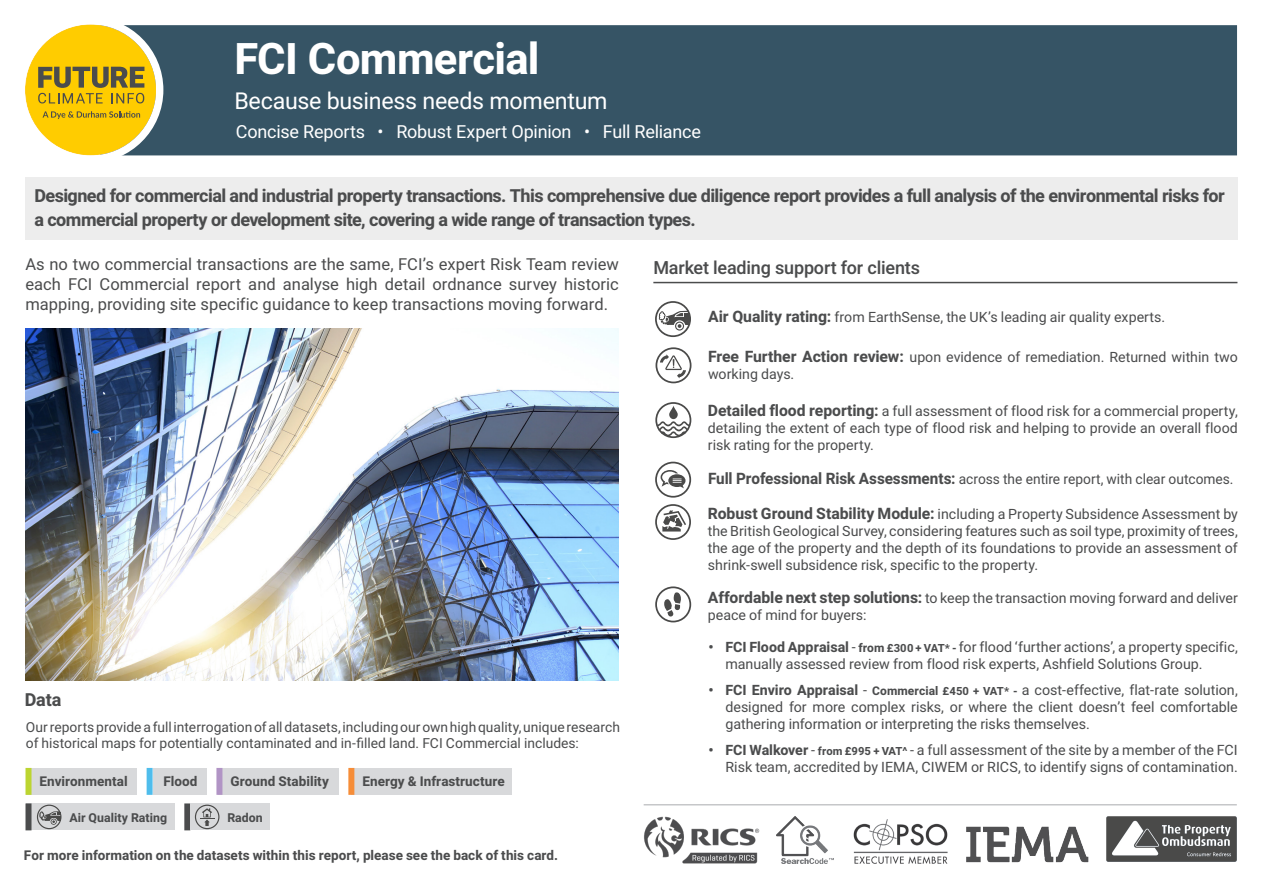
<style>
.page{position:relative;width:1263px;height:893px;background:#fff}
.page>*{position:absolute;margin:0;border:0;box-sizing:border-box;transform-origin:0 0}
.Page_Head_Line{font:700 43.5px "Heebo";letter-spacing:-.015em;color:#fff}
.Page_Intro_Copy{font:23.25px "Heebo";letter-spacing:-.01em;color:#fff}
.Page_Intro_Copy-2{font:700 18px/24.3px "Heebo";letter-spacing:-.03em;color:#4b4c4d}
.Page_Intro_Copy-3{font:18px "Heebo";letter-spacing:-.01em;color:#fff}
.Sub_Head_01{font:500 18px "Heebo";letter-spacing:-.01em;color:#4b4c4d}
.Body_Copy{font:700 18px "Heebo";color:#4b4c4d}
.Sub_Head_01-2{font:16.5px/19.8px "Heebo";color:#4b4c4d;text-align:justify}
.t1{font:14.25px/17.1px "Heebo";color:#4b4c4d}
.Body_Copy-2{font:14.1px/17px "Heebo";color:#4b4c4d}
.Body_Copy-3{font:13.8px/16.6px "Heebo";color:#4b4c4d}
.Sub_Head_01-3{font:700 13.5px "Heebo";color:#4b4c4d}
.Small_Box_Copy{font:700 13.5px "Heebo";letter-spacing:.005em;color:#4b4c4d}
.Small_Box_Copy-2{font:700 12.3px "Heebo";letter-spacing:.005em;color:#4b4c4d}
.s1{font-weight:700;font-size:15.75px}
.s2{font-weight:700}
.s3{font-weight:700;font-size:12px}
.s4{font-weight:700;font-size:11.25px}
</style>
<div class="page">
<div style="left:163px;top:25px;width:1074px;height:130px;background:#365465"></div>
<svg style="left:25px;top:24px;width:138px;height:132px"></svg>
<div style="left:26px;top:177px;width:1212px;height:63px;background:#ededed"></div>
<img style="left:26px;top:328px;width:593px;height:353px">
<hr style="left:653px;top:282px;width:584px;height:1px;background:#4b4c4d">
<div style="left:655px;top:301px;width:36px;height:36px;border:2px solid #4a4a49;border-radius:50%"></div>
<svg style="left:659px;top:311px;width:31px;height:20px"></svg>
<hr style="left:675px;top:317px;width:15px;height:3px;background:#4a4a49">
<div style="left:655px;top:462px;width:36px;height:36px;border:2px solid #4a4a49;border-radius:50%"></div>
<svg style="left:660px;top:470px;width:25px;height:18px"></svg>
<svg style="left:658px;top:421px;width:31px;height:15px"></svg>
<svg style="left:669px;top:406px;width:9px;height:13px"></svg>
<div style="left:655px;top:402px;width:36px;height:36px;border:2px solid #4a4a49;border-radius:50%"></div>
<div style="left:655px;top:504px;width:36px;height:36px;border:2px solid #4a4a49;border-radius:50%"></div>
<svg style="left:662px;top:510px;width:24px;height:21px"></svg>
<div style="left:655px;top:586px;width:36px;height:36px;border:2px solid #4a4a49;border-radius:50%"></div>
<svg style="left:663px;top:592px;width:18px;height:27px"></svg>
<div style="left:655px;top:347px;width:36px;height:36px;border:2px solid #4a4a49;border-radius:50%"></div>
<svg style="left:660px;top:354px;width:26px;height:24px"></svg>
<hr style="left:644px;top:804px;width:593px;height:1px;background:#c6c7c9">
<img style="left:644px;top:816px;width:116px;height:48px">
<img style="left:1106px;top:816px;width:131px;height:46px">
<img style="left:777px;top:817px;width:56px;height:46px">
<img style="left:853px;top:820px;width:95px;height:44px">
<img style="left:966px;top:826px;width:123px;height:37px">
<div style="left:351px;top:768px;width:161px;height:27px;background:#d8d9db"></div>
<div style="left:219px;top:768px;width:120px;height:27px;background:#d8d9db"></div>
<div style="left:153px;top:768px;width:53px;height:27px;background:#d8d9db"></div>
<div style="left:26px;top:768px;width:111px;height:27px;background:#d8d9db"></div>
<div style="left:26px;top:803px;width:148px;height:27px;background:#d8d9db"></div>
<div style="left:26px;top:768px;width:6px;height:27px;background:#bcd531"></div>
<div style="left:147px;top:768px;width:6px;height:27px;background:#4fbdec"></div>
<div style="left:216px;top:768px;width:6px;height:27px;background:#b194c5"></div>
<div style="left:348px;top:768px;width:6px;height:27px;background:#f68d38"></div>
<div style="left:26px;top:803px;width:6px;height:27px;background:#4b4c4d"></div>
<div style="left:37px;top:805px;width:24px;height:24px;border:1px solid #4a4a49;border-radius:50%"></div>
<svg style="left:39px;top:811px;width:22px;height:14px"></svg>
<div style="left:184px;top:803px;width:6px;height:27px;background:#4b4c4d"></div>
<div style="left:190px;top:803px;width:80px;height:27px;background:#d8d9db"></div>
<div style="left:195px;top:805px;width:24px;height:24px;border:1px solid #4a4a49;border-radius:50%"></div>
<svg style="left:200px;top:808px;width:14px;height:18px"></svg>
<p class="Page_Head_Line" style="left:234px;top:29px;width:307px">FCI Commercial</p>
<p class="Page_Intro_Copy" style="left:234px;top:85px;width:375px">Because business needs momentum</p>
<p class="Page_Intro_Copy-3" style="left:236px;top:119px;width:467px">Concise Reports • Robust Expert Opinion • Full Reliance</p>
<p class="Page_Intro_Copy-2" style="left:34px;top:184px;width:1192px">Designed for commercial and industrial property transactions. This comprehensive due diligence report provides a full analysis of the environmental risks for a commercial property or development site, covering a wide range of transaction types.</p>
<p class="Sub_Head_01-2" style="left:25px;top:254px;width:595px">As no two commercial transactions are the same, FCI’s expert Risk Team review each FCI Commercial report and analyse high detail ordnance survey historic mapping, providing site specific guidance to keep transactions moving forward.</p>
<p class="Body_Copy-2" style="left:708px;top:308px;width:459px"><span class="s1">Air Quality rating:</span> from EarthSense, the UK’s leading air quality experts.</p>
<p class="Sub_Head_01" style="left:653px;top:255px;width:268px">Market leading support for clients</p>
<p class="Body_Copy-2" style="left:708px;top:348px;width:531px"><span class="s1">Free Further Action review:</span> upon evidence of remediation. Returned within two working days.</p>
<p class="Body_Copy-2" style="left:708px;top:403px;width:531px;text-align:justify"><span class="s1">Detailed flood reporting:</span> a full assessment of flood risk for a commercial property, detailing the extent of each type of flood risk and helping to provide an overall flood risk rating for the property.</p>
<p class="Body_Copy-2" style="left:708px;top:470px;width:527px"><span class="s1">Full Professional Risk Assessments:</span> across the entire report, with clear outcomes.</p>
<p class="Body_Copy-2" style="left:708px;top:505px;width:531px;text-align:justify"><span class="s1">Robust Ground Stability Module:</span> including a Property Subsidence Assessment by the British Geological Survey, considering features such as soil type, proximity of trees, the age of the property and the depth of its foundations to provide an assessment of shrink-swell subsidence risk, specific to the property.</p>
<p class="Body_Copy" style="left:25px;top:687px;width:38px">Data</p>
<p class="Body_Copy-3" style="left:26px;top:718px;width:596px">Our reports provide a full interrogation of all datasets, including our own high quality, unique research of historical maps for potentially contaminated and in-filled land. FCI Commercial includes:</p>
<p class="Small_Box_Copy" style="left:40px;top:772px;width:90px">Environmental</p>
<p class="Small_Box_Copy" style="left:164px;top:772px;width:35px">Flood</p>
<p class="Small_Box_Copy" style="left:230px;top:772px;width:100px">Ground Stability</p>
<p class="Small_Box_Copy" style="left:362px;top:772px;width:144px">Energy &amp; Infrastructure</p>
<p class="Small_Box_Copy-2" style="left:69px;top:809px;width:99px">Air Quality Rating</p>
<p class="Small_Box_Copy-2" style="left:227px;top:809px;width:37px">Radon</p>
<p class="Sub_Head_01-3" style="left:24px;top:846px;width:536px">For more information on the datasets within this report, please see the back of this card.</p>
<p class="Body_Copy-2" style="left:708px;top:589px;width:531px"><span class="s1">Affordable next step solutions:</span> to keep the transaction moving forward and deliver peace of mind for buyers:</p>
<p class="t1" style="left:725px;top:639px;width:514px;text-indent:-17px"><span class="s2">• FCI Flood Appraisal</span> - <span class="s3">from</span> <span class="s4">£300 + VAT* -</span> for flood ‘further actions’, a property specific, manually assessed review from flood risk experts, Ashfield Solutions Group.</p>
<p class="t1" style="left:725px;top:681px;width:514px;text-align:justify;text-indent:-17px"><span class="s2">• FCI Enviro Appraisal</span> - <span class="s3">Commercial</span> <span class="s4">£450 + VAT* -</span> a cost-effective, flat-rate solution, designed for more complex risks, or where the client doesn’t feel comfortable gathering information or interpreting the risks themselves.</p>
<p class="t1" style="left:708px;top:741px;width:531px;text-align:right"><span class="s2">• FCI Walkover</span> - <span class="s4">from £995 + VAT^</span> - a full assessment of the site by a member of the FCI<br>Risk team, accredited by IEMA, CIWEM or RICS, to identify signs of contamination.</p>
</div>
